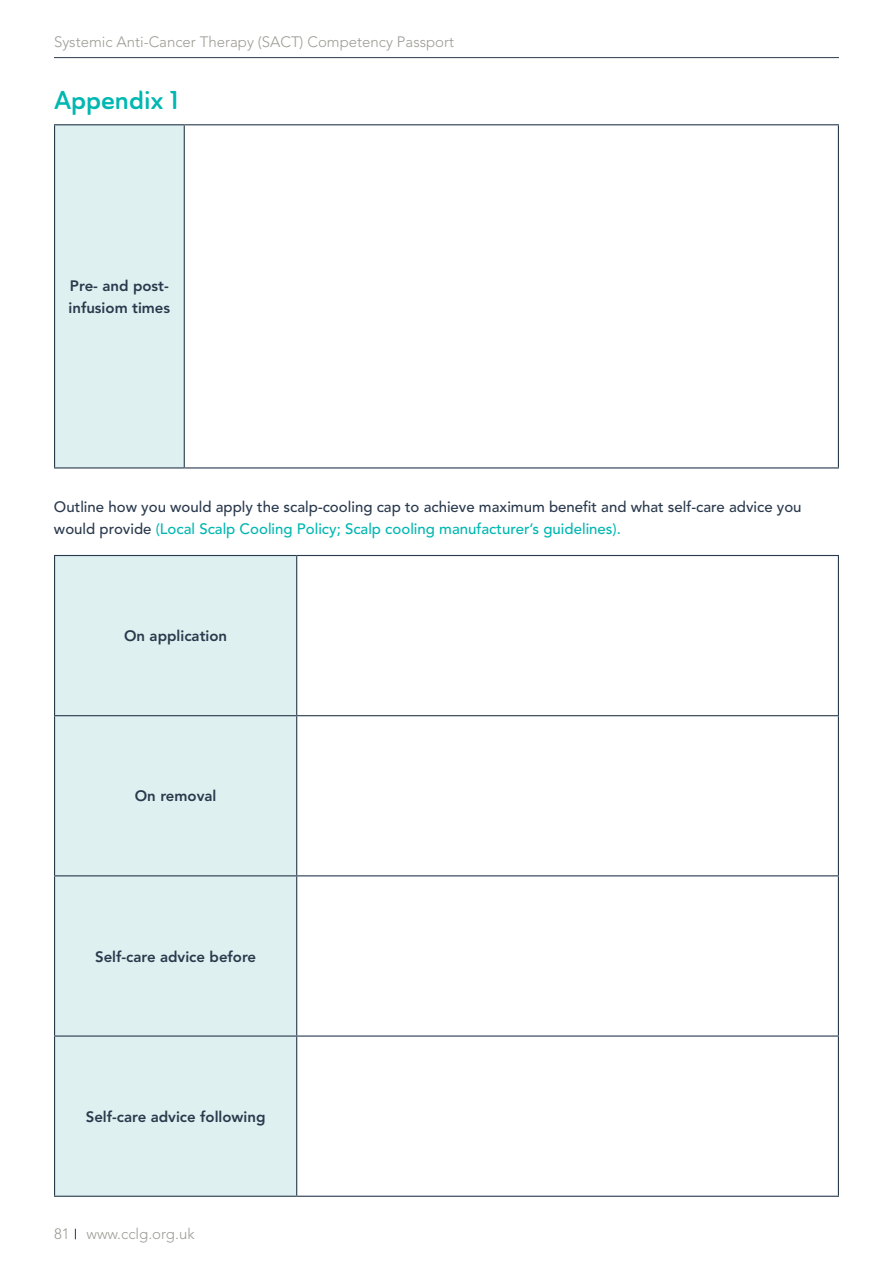
<style>
.page{position:relative;width:893px;height:1263px;background:#fff}
.page>*{position:absolute;margin:0;border:0;box-sizing:border-box;transform-origin:0 0}
.t1{font:25.5px "Ainslie Sans Nor Dem";color:#00b7b1}
.t2{font:500 15px/22.5px "Avenir LT Pro";color:#2a3a4d}
.t3{font:800 15px/22.5px "Avenir LT Pro";color:#2a3a4d}
.t4{font:300 15px "Avenir LT Std";color:#9d9c94}
.s1{color:#00b7b1}
</style>
<div class="page">
<hr style="left:54px;top:57px;width:785px;height:1px;background:#2a3a4d">
<div style="left:55px;top:125px;width:129px;height:343px;background:#def1f0"></div>
<hr style="left:184px;top:124px;width:655px;height:1px;background:#2a3a4d">
<hr style="left:838px;top:125px;width:1px;height:342px;background:#2a3a4d">
<hr style="left:184px;top:467px;width:655px;height:1px;background:#2a3a4d">
<hr style="left:54px;top:124px;width:130px;height:1px;background:#2a3a4d">
<hr style="left:54px;top:125px;width:1px;height:342px;background:#2a3a4d">
<hr style="left:184px;top:125px;width:1px;height:342px;background:#2a3a4d">
<hr style="left:54px;top:467px;width:130px;height:1px;background:#2a3a4d">
<div style="left:55px;top:556px;width:241px;height:640px;background:#def1f0"></div>
<hr style="left:838px;top:1036px;width:1px;height:160px;background:#2a3a4d">
<hr style="left:297px;top:1196px;width:542px;height:1px;background:#2a3a4d">
<hr style="left:54px;top:555px;width:243px;height:1px;background:#2a3a4d">
<hr style="left:54px;top:556px;width:1px;height:159px;background:#2a3a4d">
<hr style="left:54px;top:715px;width:243px;height:1px;background:#2a3a4d">
<hr style="left:54px;top:716px;width:1px;height:159px;background:#2a3a4d">
<hr style="left:54px;top:875px;width:243px;height:1px;background:#2a3a4d">
<hr style="left:54px;top:876px;width:1px;height:159px;background:#2a3a4d">
<hr style="left:54px;top:1035px;width:243px;height:1px;background:#2a3a4d">
<hr style="left:54px;top:1036px;width:1px;height:160px;background:#2a3a4d">
<hr style="left:296px;top:1036px;width:1px;height:160px;background:#2a3a4d">
<hr style="left:54px;top:1196px;width:243px;height:1px;background:#2a3a4d">
<hr style="left:297px;top:555px;width:542px;height:1px;background:#2a3a4d">
<hr style="left:296px;top:556px;width:1px;height:159px;background:#2a3a4d">
<hr style="left:838px;top:556px;width:1px;height:159px;background:#2a3a4d">
<hr style="left:297px;top:715px;width:542px;height:1px;background:#2a3a4d">
<hr style="left:296px;top:716px;width:1px;height:159px;background:#2a3a4d">
<hr style="left:838px;top:716px;width:1px;height:159px;background:#2a3a4d">
<hr style="left:297px;top:875px;width:542px;height:1px;background:#2a3a4d">
<hr style="left:296px;top:876px;width:1px;height:159px;background:#2a3a4d">
<hr style="left:297px;top:1035px;width:542px;height:1px;background:#2a3a4d">
<hr style="left:838px;top:876px;width:1px;height:159px;background:#2a3a4d">
<p class="t4" style="left:54px;top:33px;width:402px">Systemic Anti-Cancer Therapy (SACT) Competency Passport</p>
<p class="t1" style="left:54px;top:83px;width:126px">Appendix 1</p>
<p class="t3" style="left:69px;top:274px;width:103px">Pre- and post&shy;infusiom times</p>
<p class="t2" style="left:54px;top:495px;width:749px">Outline how you would apply the scalp-cooling cap to achieve maximum benefit and what self-care advice you would provide <span class="s1">(Local Scalp Cooling Policy; Scalp cooling manufacturer’s guidelines).</span></p>
<p class="t3" style="left:124px;top:625px;width:105px">On application</p>
<p class="t3" style="left:135px;top:785px;width:83px">On removal</p>
<p class="t3" style="left:95px;top:945px;width:163px">Self-care advice before</p>
<p class="t3" style="left:86px;top:1105px;width:181px">Self-care advice following</p>
<p class="t4" style="left:54px;top:1225px;width:142px">81 www.cclg.org.uk</p>
</div>
